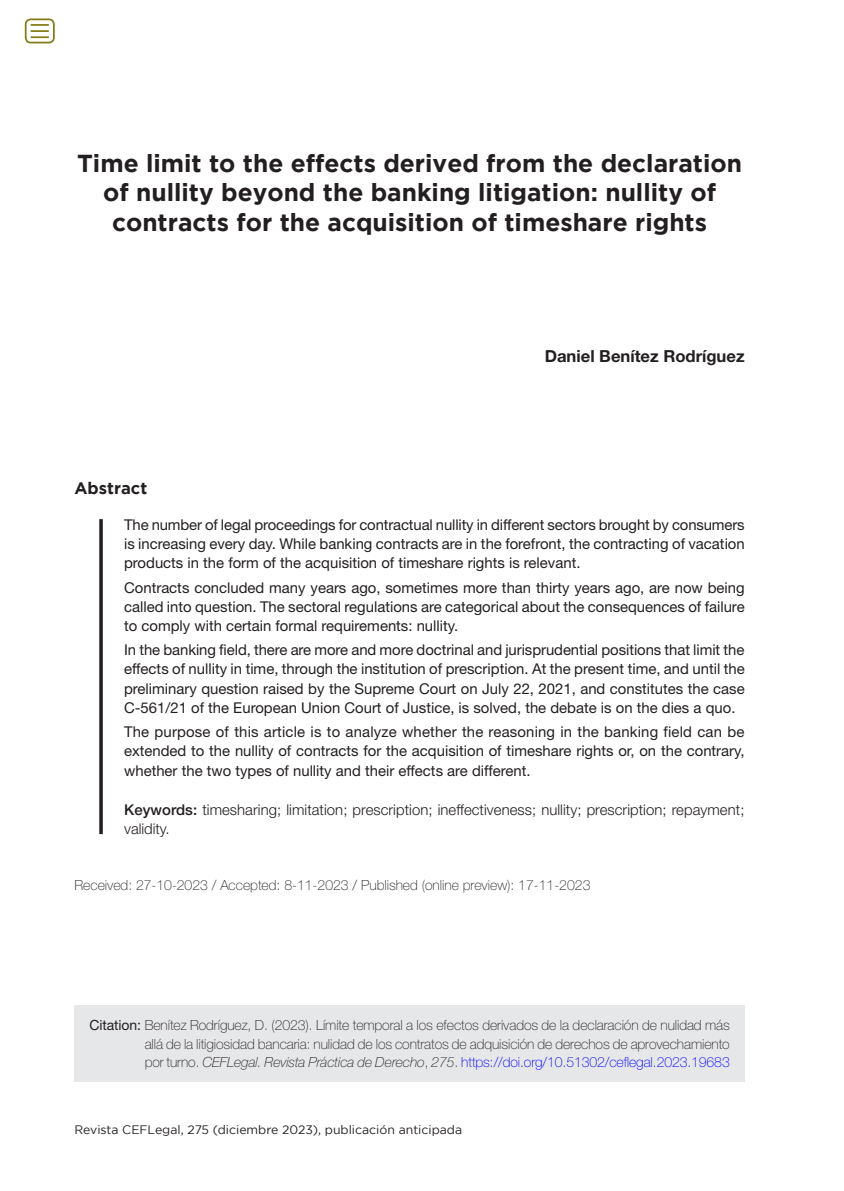
<style>
.page{position:relative;width:844px;height:1191px;background:#fff}
.page>*{position:absolute;margin:0;border:0;box-sizing:border-box;transform-origin:0 0}
.Título_NUEVO_FORMATO{font:700 24.5px/29.8px "Gotham";color:#231f20;text-align:center}
.Autor{font:700 16.62px "Helvetica Neue LT Std";color:#231f20}
.Extracto{font:700 16.62px "Gotham";color:#231f20}
.Texto_EXTRACTO{font:14.88px/19.2px "Helvetica Neue LT Std";color:#231f20;text-align:justify}
.P_clave{font:300 14.88px/19.2px "Helvetica Neue LT Std";letter-spacing:.005em;color:#231f20}
.Cómo_citar{font:100 14px/18.4px "Helvetica Neue LT Std";letter-spacing:-.005em;color:#231f20;text-align:justify}
.t1{font:12.25px "Gotham";color:#231f20}
.s1{font-weight:500}
.s2{font-weight:400}
.s3{font-style:italic}
.s4{color:#00f}
</style>
<div class="page">
<svg style="left:99px;top:519px;width:4px;height:315px"></svg>
<div style="left:74px;top:1005px;width:670px;height:76px;background:#e6e7e9"></div>
<div style="left:25px;top:18px;width:30px;height:25px;border:2px solid #847b15;border-radius:5px"></div>
<svg style="left:31px;top:24px;width:18px;height:14px"></svg>
<p class="Título_NUEVO_FORMATO" style="left:77px;top:147px;width:666px">Time limit to the effects derived from the declaration of nullity beyond the banking litigation: nullity of contracts for the acquisition of timeshare rights</p>
<p class="Autor" style="left:544px;top:346px;width:201px">Daniel Benítez Rodríguez</p>
<p class="Extracto" style="left:74px;top:479px;width:74px">Abstract</p>
<p class="Texto_EXTRACTO" style="left:124px;top:514px;width:622px">The number of legal proceedings for contractual nullity in different sectors brought by consumers is increasing every day. While banking contracts are in the forefront, the contracting of vacation products in the form of the acquisition of timeshare rights is relevant.</p>
<p class="Texto_EXTRACTO" style="left:124px;top:577px;width:622px">Contracts concluded many years ago, sometimes more than thirty years ago, are now being called into question. The sectoral regulations are categorical about the consequences of failure to comply with certain formal requirements: nullity.</p>
<p class="Texto_EXTRACTO" style="left:124px;top:640px;width:622px">In the banking field, there are more and more doctrinal and jurisprudential positions that limit the effects of nullity in time, through the institution of prescription. At the present time, and until the preliminary question raised by the Supreme Court on July 22, 2021, and constitutes the case C-561/21 of the European Union Court of Justice, is solved, the debate is on the dies a quo.</p>
<p class="Texto_EXTRACTO" style="left:124px;top:722px;width:622px">The purpose of this article is to analyze whether the reasoning in the banking field can be extended to the nullity of contracts for the acquisition of timeshare rights or, on the contrary, whether the two types of nullity and their effects are different.</p>
<p class="P_clave" style="left:124px;top:799px;width:621px"><span class="s1">Keywords:</span> timesharing; limitation; prescription; ineffectiveness; nullity; prescription; repayment; validity.</p>
<p class="Cómo_citar" style="left:74px;top:875px;width:517px">Received: 27-10-2023 / Accepted: 8-11-2023 / Published (online preview): 17-11-2023</p>
<p class="Cómo_citar" style="left:145px;top:1016px;width:586px;text-indent:-55px"><span class="s2">Citation:</span> Benítez Rodríguez, D. (2023). Límite temporal a los efectos derivados de la declaración de nulidad más allá de la litigiosidad bancaria: nulidad de los contratos de adquisición de derechos de aprovechamiento por turno. <span class="s3">CEFLegal. Revista Práctica de Derecho</span>, <span class="s3">275</span>. <span class="s4">https://doi.org/10.51302/ceflegal.2023.19683</span></p>
<p class="t1" style="left:74px;top:1123px;width:389px">Revista CEFLegal, 275 (diciembre 2023), publicación anticipada</p>
</div>
